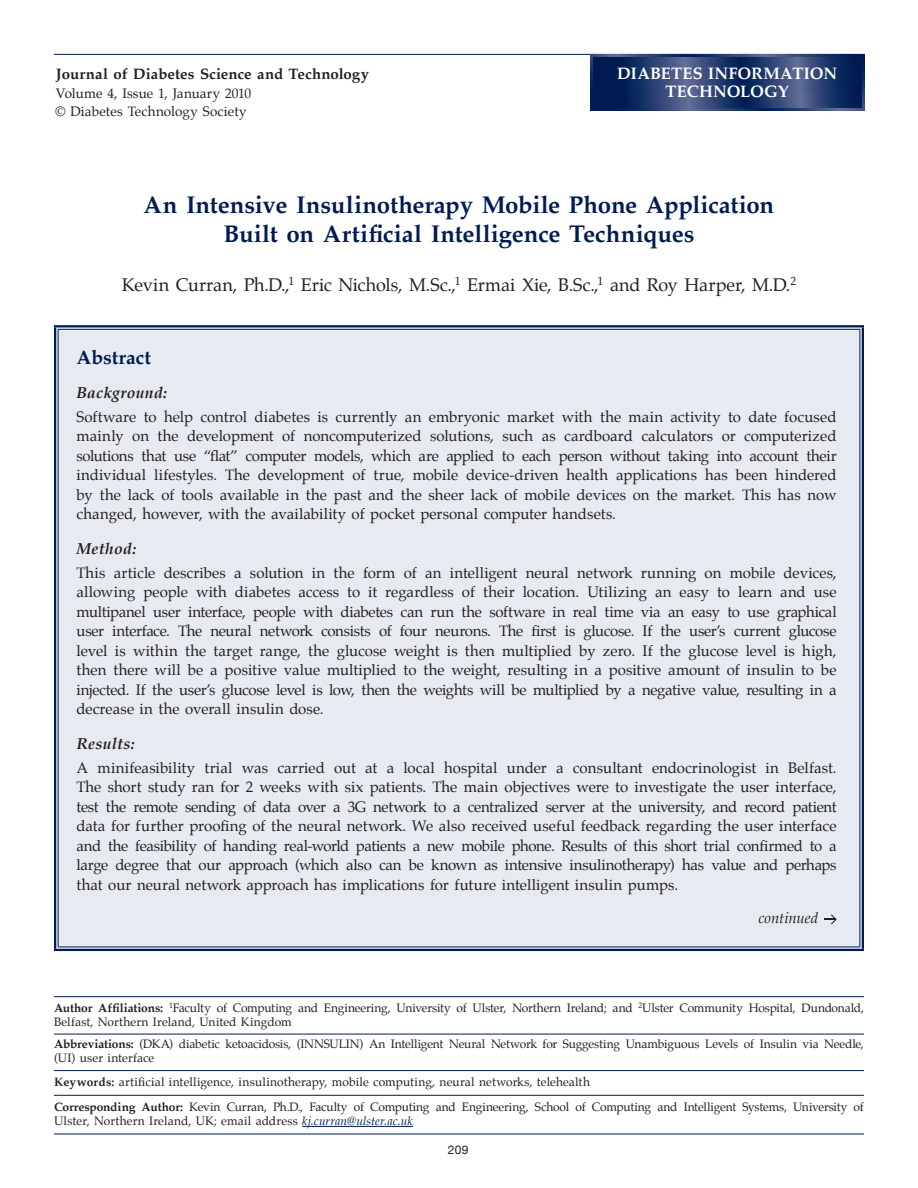
<style>
.page{position:relative;width:918px;height:1188px;background:#fff}
.page>*{position:absolute;margin:0;border:0;box-sizing:border-box;transform-origin:0 0}
.t1{font:700 24px/28.8px "Palatino";letter-spacing:-.005em;color:#001b53;text-align:center}
.t2{font:700 19.5px "Palatino";letter-spacing:-.005em;color:#001b53}
.t3{font:18px "Palatino";letter-spacing:-.005em;color:#231f20}
.t4{font:700 16.5px/18px "Palatino";color:#fff;text-align:center}
.t5{font:italic 700 15.75px "Palatino";letter-spacing:.015em;color:#231f20}
.t6{font:15px/19.5px "Palatino";letter-spacing:.005em;color:#231f20;text-align:justify}
.t7{font:700 15px "Palatino";letter-spacing:.005em;color:#231f20}
.t8{font:italic 15px "Palatino";color:#231f20}
.t9{font:13.5px/18px "Palatino";letter-spacing:.005em;color:#231f20}
.t10{font:12px/14.4px "Palatino";letter-spacing:-.005em;color:#231f20}
.t11{font:12px "Palatino";letter-spacing:.015em;color:#231f20}
.t12{font:12px "Helvetica Neue";color:#231f20}
.s1{font-weight:700}
.s2{font-style:italic;color:#001b53}
</style>
<div class="page">
<hr style="left:54px;top:1134px;width:810px;height:1px;background:#001b53">
<hr style="left:302px;top:1126px;width:111px;height:1px;background:#001b53">
<hr style="left:54px;top:996px;width:810px;height:1px;background:#001b53">
<hr style="left:54px;top:1034px;width:810px;height:1px;background:#001b53">
<hr style="left:54px;top:1070px;width:810px;height:1px;background:#001b53">
<hr style="left:54px;top:1095px;width:810px;height:1px;background:#001b53">
<div style="left:56px;top:327px;width:806px;height:622px;background:#e7eaf1"></div>
<hr style="left:54px;top:947px;width:810px;height:4px;background:#bdc3d1">
<svg style="left:56px;top:327px;width:806px;height:3px;background:#a2abbf"></svg>
<svg style="left:56px;top:330px;width:2px;height:617px"></svg>
<svg style="left:860px;top:330px;width:2px;height:617px"></svg>
<hr style="left:58px;top:947px;width:802px;height:1px;background:#001b53">
<hr style="left:54px;top:949px;width:810px;height:2px;background:#001b53">
<hr style="left:54px;top:325px;width:810px;height:2px;background:#001b53">
<hr style="left:58px;top:329px;width:802px;height:1px;background:#001b53">
<hr style="left:54px;top:327px;width:2px;height:622px;background:#001b53">
<hr style="left:58px;top:330px;width:1px;height:617px;background:#001b53">
<hr style="left:859px;top:330px;width:1px;height:617px;background:#001b53">
<hr style="left:862px;top:327px;width:2px;height:622px;background:#001b53">
<svg style="left:824px;top:915px;width:13px;height:9px"></svg>
<hr style="left:54px;top:54px;width:810px;height:1px;background:#001b53">
<svg style="left:590px;top:55px;width:274px;height:56px;background:#253c6e"></svg>
<svg style="left:593px;top:58px;width:268px;height:50px;background:#243c6e"></svg>
<p class="t7" style="left:56px;top:61px;width:315px">Journal of Diabetes Science and Technology</p>
<p class="t9" style="left:55px;top:85px;width:197px">Volume 4, Issue 1, January 2010 © Diabetes Technology Society</p>
<p class="t4" style="left:617px;top:64px;width:221px">DIABETES INFORMATION<br>TECHNOLOGY</p>
<h1 class="t1" style="left:144px;top:190px;width:632px">An Intensive Insulinotherapy Mobile Phone Application<br>Built on Artificial Intelligence Techniques</h1>
<p class="t3" style="left:122px;top:270px;width:676px">Kevin Curran, Ph.D.,<sup>1</sup> Eric Nichols, M.Sc.,<sup>1</sup> Ermai Xie, B.Sc.,<sup>1</sup> and Roy Harper, M.D.<sup>2</sup></p>
<h2 class="t2" style="left:76px;top:340px;width:76px">Abstract</h2>
<p class="t5" style="left:76px;top:380px;width:92px">Background:</p>
<p class="t6" style="left:76px;top:407px;width:762px">Software to help control diabetes is currently an embryonic market with the main activity to date focused mainly on the development of noncomputerized solutions, such as cardboard calculators or computerized solutions that use “flat” computer models, which are applied to each person without taking into account their individual lifestyles. The development of true, mobile device-driven health applications has been hindered by the lack of tools available in the past and the sheer lack of mobile devices on the market. This has now changed, however, with the availability of pocket personal computer handsets.</p>
<p class="t5" style="left:76px;top:536px;width:61px">Method:</p>
<p class="t6" style="left:76px;top:563px;width:762px">This article describes a solution in the form of an intelligent neural network running on mobile devices, allowing people with diabetes access to it regardless of their location. Utilizing an easy to learn and use multipanel user interface, people with diabetes can run the software in real time via an easy to use graphical user interface. The neural network consists of four neurons. The first is glucose. If the user’s current glucose level is within the target range, the glucose weight is then multiplied by zero. If the glucose level is high, then there will be a positive value multiplied to the weight, resulting in a positive amount of insulin to be injected. If the user’s glucose level is low, then the weights will be multiplied by a negative value, resulting in a decrease in the overall insulin dose.</p>
<p class="t5" style="left:76px;top:731px;width:60px">Results:</p>
<p class="t6" style="left:76px;top:758px;width:762px">A minifeasibility trial was carried out at a local hospital under a consultant endocrinologist in Belfast.<br>The short study ran for 2 weeks with six patients. The main objectives were to investigate the user interface, test the remote sending of data over a 3G network to a centralized server at the university, and record patient data for further proofing of the neural network. We also received useful feedback regarding the user interface and the feasibility of handing real-world patients a new mobile phone. Results of this short trial confirmed to a large degree that our approach (which also can be known as intensive insulinotherapy) has value and perhaps that our neural network approach has implications for future intelligent insulin pumps.</p>
<p class="t8" style="left:758px;top:906px;width:61px">continued</p>
<p class="t10" style="left:54px;top:1000px;width:812px"><span class="s1">Author Affiliations:</span> <sup>1</sup>Faculty of Computing and Engineering, University of Ulster, Northern Ireland; and <sup>2</sup>Ulster Community Hospital, Dundonald,<br>Belfast, Northern Ireland, United Kingdom</p>
<p class="t10" style="left:54px;top:1037px;width:811px"><span class="s1">Abbreviations:</span> (DKA) diabetic ketoacidosis, (INNSULIN) An Intelligent Neural Network for Suggesting Unambiguous Levels of Insulin via Needle, (UI) user interface</p>
<p class="t10" style="left:54px;top:1069px;width:811px;line-height:24.9px"><span class="s1">Keywords:</span> artificial intelligence, insulinotherapy, mobile computing, neural networks, telehealth<br><span class="s1">Corresponding Author:</span> Kevin Curran, Ph.D., Faculty of Computing and Engineering, School of Computing and Intelligent Systems, University of</p>
<p class="t11" style="left:54px;top:1111px;width:360px">Ulster, Northern Ireland, UK; email address <span class="s2">kj.curran@ulster.ac.uk</span></p>
<p class="t12" style="left:448px;top:1143px;width:22px">209</p>
</div>
